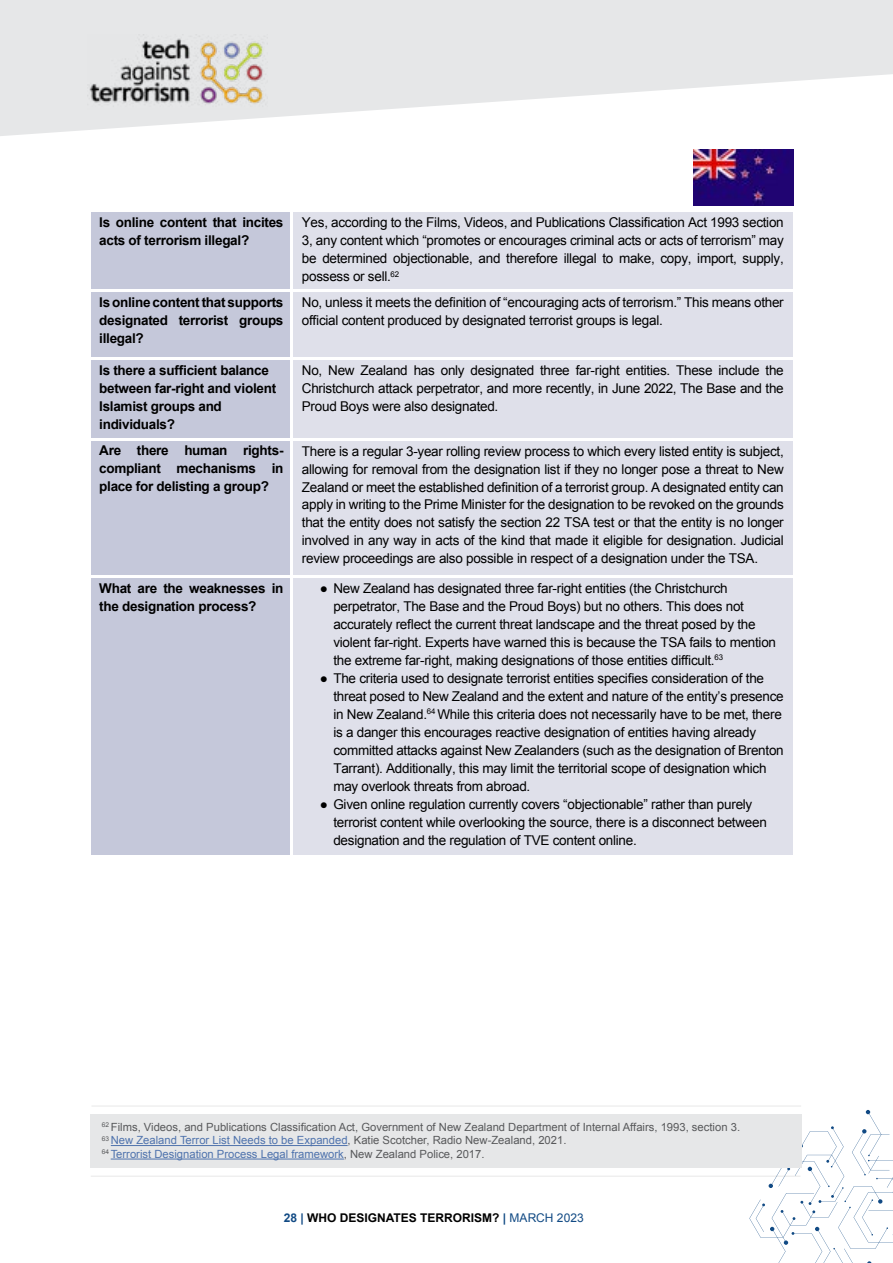
<style>
.page{position:relative;width:893px;height:1263px;background:#fff}
.page>*{position:absolute;margin:0;border:0;box-sizing:border-box;transform-origin:0 0}
.t1{font:13.5px/18px "Arial";letter-spacing:-.02em;color:#000}
.t2{font:700 13.5px/18px "Arial";letter-spacing:-.02em;color:#000}
.t3{font:700 12px "Arial";color:#000}
.t4{font:11.25px/13.5px "Arial";color:#58595b}
.s1{color:#4f73ad}
.s2{color:#114a84}
.s3{font-weight:400;color:#114a84}
</style>
<div class="page">
<svg style="left:749px;top:1110px;width:144px;height:153px"></svg>
<div style="left:91px;top:1114px;width:711px;height:53px;background:#e6e7e8"></div>
<hr style="left:111px;top:1145px;width:237px;height:1px;background:#4f73ad">
<hr style="left:111px;top:1158px;width:233px;height:1px;background:#4f73ad">
<hr style="left:91px;top:1176px;width:709px;height:1px;background:#000">
<hr style="left:91px;top:1106px;width:710px;height:1px;background:#000">
<svg style="left:0;top:0;width:893px;height:136px;fill:#e6e7e8"></svg>
<img style="left:88px;top:35px;width:179px;height:75px">
<div style="left:91px;top:213px;width:199px;height:76px;background:#c5c8da"></div>
<div style="left:293px;top:213px;width:500px;height:76px;background:#dfe0ea"></div>
<div style="left:91px;top:293px;width:199px;height:64px;background:#c5c8da"></div>
<div style="left:293px;top:293px;width:500px;height:64px;background:#dfe0ea"></div>
<div style="left:91px;top:360px;width:199px;height:78px;background:#c5c8da"></div>
<div style="left:293px;top:360px;width:500px;height:78px;background:#dfe0ea"></div>
<div style="left:91px;top:441px;width:199px;height:134px;background:#c5c8da"></div>
<div style="left:293px;top:441px;width:500px;height:134px;background:#dfe0ea"></div>
<div style="left:91px;top:578px;width:199px;height:277px;background:#c5c8da"></div>
<div style="left:293px;top:578px;width:500px;height:277px;background:#dfe0ea"></div>
<img style="left:693px;top:150px;width:100px;height:56px">
<p class="t2" style="left:99px;top:214px;width:186px">Is online content that incites acts of terrorism illegal?</p>
<p class="t2" style="left:99px;top:294px;width:186px;text-align:justify">Is online content that supports designated terrorist groups illegal?</p>
<p class="t2" style="left:99px;top:362px;width:178px">Is there a sufficient balance between far-right and violent<br>Islamist groups and individuals?</p>
<p class="t2" style="left:99px;top:442px;width:186px;text-align:justify">Are there human rights&shy;compliant mechanisms in place for delisting a group?</p>
<p class="t2" style="left:99px;top:579px;width:186px">What are the weaknesses in the designation process?</p>
<p class="t1" style="left:302px;top:214px;width:483px;text-align:justify">Yes, according to the Films, Videos, and Publications Classification Act 1993 section 3, any content which “promotes or encourages criminal acts or acts of terrorism” may be determined objectionable, and therefore illegal to make, copy, import, supply, possess or sell.<sup>62</sup></p>
<p class="t1" style="left:302px;top:294px;width:483px">No, unless it meets the definition of “encouraging acts of terrorism.” This means other official content produced by designated terrorist groups is legal.</p>
<p class="t1" style="left:302px;top:361px;width:483px;text-align:justify">No, New Zealand has only designated three far-right entities. These include the Christchurch attack perpetrator, and more recently, in June 2022, The Base and the Proud Boys were also designated.</p>
<p class="t1" style="left:302px;top:442px;width:483px;text-align:justify">There is a regular 3-year rolling review process to which every listed entity is subject, allowing for removal from the designation list if they no longer pose a threat to New Zealand or meet the established definition of a terrorist group. A designated entity can apply in writing to the Prime Minister for the designation to be revoked on the grounds that the entity does not satisfy the section 22 TSA test or that the entity is no longer involved in any way in acts of the kind that made it eligible for designation. Judicial review proceedings are also possible in respect of a designation under the TSA.</p>
<p class="t1" style="left:333px;top:579px;width:444px;text-indent:-14px">● New Zealand has designated three far-right entities (the Christchurch perpetrator, The Base and the Proud Boys) but no others. This does not accurately reflect the current threat landscape and the threat posed by the violent far-right. Experts have warned this is because the TSA fails to mention the extreme far-right, making designations of those entities difficult.<sup>63</sup></p>
<p class="t1" style="left:333px;top:669px;width:452px;text-indent:-13px">● The criteria used to designate terrorist entities specifies consideration of the threat posed to New Zealand and the extent and nature of the entity’s presence in New Zealand.<sup>64</sup> While this criteria does not necessarily have to be met, there is a danger this encourages reactive designation of entities having already committed attacks against New Zealanders (such as the designation of Brenton Tarrant). Additionally, this may limit the territorial scope of designation which may overlook threats from abroad.</p>
<p class="t1" style="left:333px;top:795px;width:435px;text-indent:-14px">● Given online regulation currently covers “objectionable” rather than purely terrorist content while overlooking the source, there is a disconnect between designation and the regulation of TVE content online.</p>
<p class="t4" style="left:102px;top:1120px;width:640px"><sup>62</sup> Films, Videos, and Publications Classification Act, Government of New Zealand Department of Internal Affairs, 1993, section 3.<br><sup>63</sup> <span class="s1">New Zealand Terror List Needs to be Expanded</span>, Katie Scotcher, Radio New-Zealand, 2021.<br><sup>64</sup> <span class="s1">Terrorist Designation Process Legal framework</span>, New Zealand Police, 2017.</p>
<p class="t3" style="left:284px;top:1209px;width:301px"><span class="s2">28 |</span> WHO DESIGNATES TERRORISM? <span class="s2">|</span> <span class="s3">MARCH 2023</span></p>
</div>
